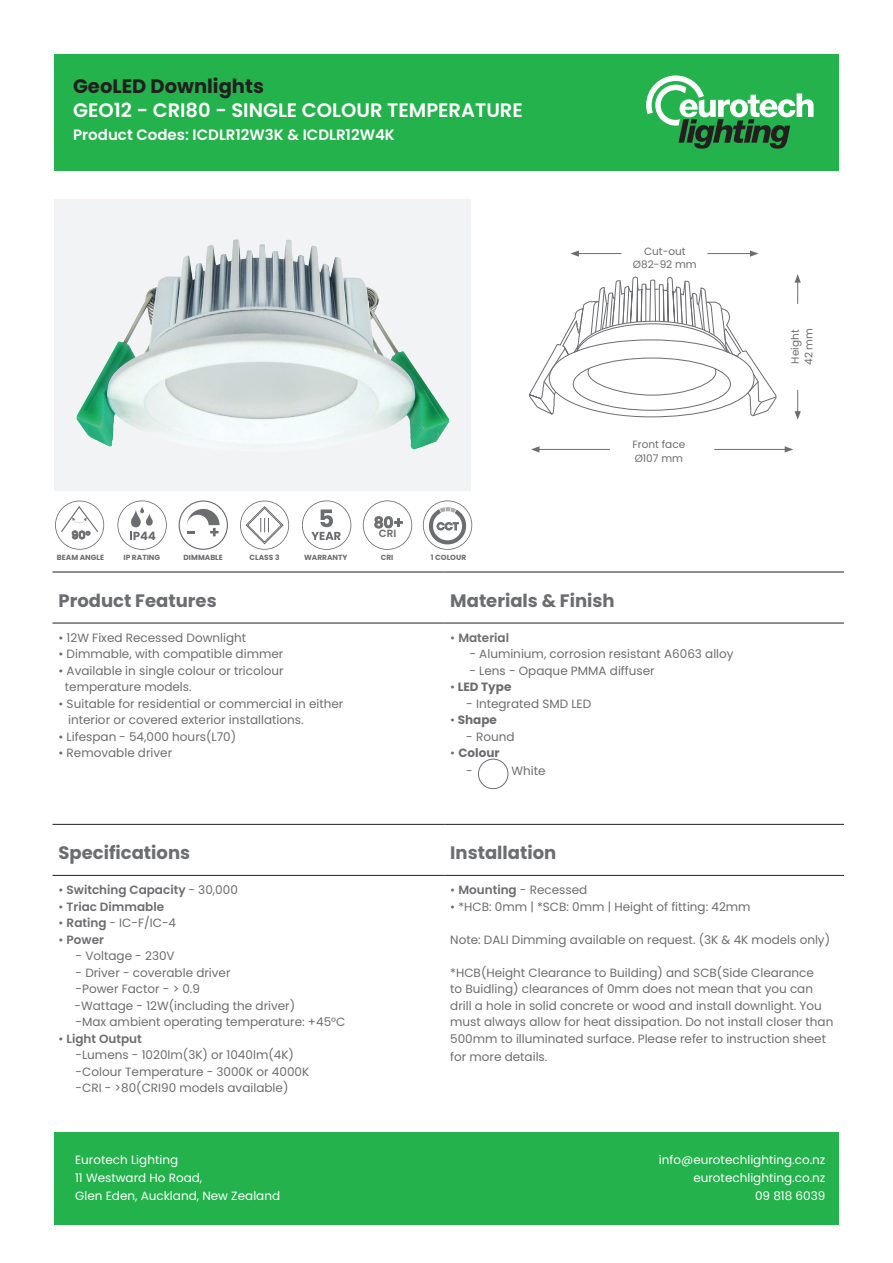
<style>
.page{position:relative;width:893px;height:1263px;background:#fff}
.page>*{position:absolute;margin:0;border:0;box-sizing:border-box;transform-origin:0 0}
.t1{font:600 19.5px "Poppins";color:#fff}
.t2{font:700 19.5px "Poppins";color:#231f20}
.t3{font:700 18px "Poppins";color:#6c6d70}
.t4{font:600 15.15px "Poppins";color:#6c6d70}
.t5{font:600 15px "Poppins";color:#fff}
.t6{font:12px/16.5px "Poppins";color:#6c6d70}
.t7{font:12px/18px "Poppins";color:#fff}
.t8{font:600 12px "Poppins";color:#6c6d70}
.t9{font:700 12px "Poppins";color:#6c6d70}
.Measurements{font:10.5px "Poppins";color:#6c6d70}
.t10{font:600 10.5px "Poppins";color:#6c6d70}
.Icon_Labels{font:700 7.5px "Poppins";color:#6c6d70}
.s1{font-weight:400}
.s2{font-weight:600}
</style>
<div class="page">
<div style="left:54px;top:54px;width:785px;height:116px;background:#23b24b"></div>
<div style="left:54px;top:1132px;width:785px;height:93px;background:#23b24b"></div>
<svg style="left:646px;top:75px;width:168px;height:74px"></svg>
<svg style="left:529px;top:276px;width:248px;height:142px"></svg>
<hr style="left:707px;top:253px;width:45px;height:1px;background:#6c6d70">
<svg style="left:750px;top:250px;width:8px;height:7px"></svg>
<hr style="left:714px;top:449px;width:73px;height:1px;background:#6c6d70">
<svg style="left:785px;top:446px;width:8px;height:6px"></svg>
<hr style="left:576px;top:253px;width:45px;height:1px;background:#6c6d70">
<svg style="left:570px;top:250px;width:9px;height:7px"></svg>
<svg style="left:795px;top:274px;width:6px;height:30px"></svg>
<svg style="left:795px;top:390px;width:6px;height:30px"></svg>
<hr style="left:537px;top:449px;width:73px;height:1px;background:#6c6d70">
<svg style="left:531px;top:446px;width:8px;height:6px"></svg>
<div style="left:54px;top:199px;width:417px;height:292px;background:#f2f3f4"></div>
<svg style="left:302px;top:500px;width:49px;height:50px"></svg>
<svg style="left:117px;top:500px;width:50px;height:50px"></svg>
<svg style="left:179px;top:500px;width:49px;height:50px"></svg>
<svg style="left:240px;top:501px;width:49px;height:49px"></svg>
<svg style="left:55px;top:501px;width:49px;height:49px"></svg>
<svg style="left:363px;top:500px;width:49px;height:50px"></svg>
<svg style="left:423px;top:500px;width:49px;height:50px"></svg>
<img style="left:76px;top:239px;width:374px;height:211px">
<hr style="left:53px;top:572px;width:391px;height:1px;background:#231f20">
<hr style="left:444px;top:572px;width:400px;height:1px;background:#231f20">
<hr style="left:53px;top:623px;width:391px;height:1px;background:#231f20">
<hr style="left:444px;top:623px;width:400px;height:1px;background:#231f20">
<hr style="left:53px;top:824px;width:391px;height:1px;background:#231f20">
<hr style="left:444px;top:824px;width:400px;height:1px;background:#231f20">
<hr style="left:53px;top:875px;width:391px;height:1px;background:#231f20">
<hr style="left:444px;top:875px;width:400px;height:1px;background:#231f20">
<div style="left:478px;top:759px;width:30px;height:30px;border:1px solid #6c6d70;border-radius:50%"></div>
<p class="t2" style="left:73px;top:74px;width:192px">GeoLED Downlights</p>
<p class="t1" style="left:73px;top:99px;width:451px">GEO12 - CRI80 - SINGLE COLOUR TEMPERATURE</p>
<p class="t5" style="left:73px;top:126px;width:323px">Product Codes: ICDLR12W3K &amp; ICDLR12W4K</p>
<p class="t4" style="left:374px;top:514px;width:31px">80+</p>
<p class="t10" style="left:379px;top:527px;width:19px">CRI</p>
<p class="t10" style="left:437px;top:520px;width:24px">CCT</p>
<p class="Icon_Labels" style="left:57px;top:553px;width:49px">BEAM ANGLE</p>
<p class="Icon_Labels" style="left:124px;top:553px;width:38px">IP RATING</p>
<p class="Icon_Labels" style="left:184px;top:553px;width:41px">DIMMABLE</p>
<p class="Icon_Labels" style="left:250px;top:553px;width:31px">CLASS 3</p>
<p class="Icon_Labels" style="left:304px;top:553px;width:45px">WARRANTY</p>
<p class="Icon_Labels" style="left:381px;top:553px;width:14px">CRI</p>
<p class="Icon_Labels" style="left:431px;top:553px;width:37px">1 COLOUR</p>
<p class="Measurements" style="left:644px;top:245px;width:43px">Cut-out</p>
<p class="Measurements" style="left:633px;top:259px;width:65px">Ø82-92 mm</p>
<p class="Measurements" style="left:632px;top:438px;width:54px">Front face</p>
<p class="Measurements" style="left:635px;top:452px;width:50px">Ø107 mm</p>
<p class="t3" style="left:59px;top:590px;width:160px">Product Features</p>
<p class="t3" style="left:450px;top:590px;width:166px">Materials &amp; Finish</p>
<p class="t6" style="left:59px;top:629px;width:189px">• 12W Fixed Recessed Downlight</p>
<p class="t6" style="left:59px;top:646px;width:226px">• Dimmable, with compatible dimmer</p>
<p class="t6" style="left:65px;top:662px;width:220px;text-indent:-6px">• Available in single colour or tricolour temperature models.</p>
<p class="t6" style="left:68px;top:695px;width:277px;text-indent:-10px">• Suitable for residential or commercial in either interior or covered exterior installations.</p>
<p class="t6" style="left:59px;top:728px;width:179px">• Lifespan - 54,000 hours(L70)</p>
<p class="t6" style="left:59px;top:745px;width:115px">• Removable driver</p>
<p class="t8" style="left:450px;top:630px;width:60px"><span class="s1">•</span> Material</p>
<p class="t6" style="left:469px;top:646px;width:266px">- Aluminium, corrosion resistant A6063 alloy</p>
<p class="t6" style="left:469px;top:662px;width:187px">- Lens - Opaque PMMA diffuser</p>
<p class="t9" style="left:450px;top:680px;width:63px"><span class="s1">•</span> LED Type</p>
<p class="t6" style="left:466px;top:695px;width:126px">- Integrated SMD LED</p>
<p class="t9" style="left:450px;top:713px;width:48px"><span class="s1">•</span> Shape</p>
<p class="t6" style="left:466px;top:728px;width:50px">- Round</p>
<p class="t9" style="left:450px;top:746px;width:51px"><span class="s1">•</span> Colour</p>
<p class="t6" style="left:466px;top:763px;width:8px">-</p>
<p class="t6" style="left:511px;top:763px;width:36px">White</p>
<p class="Measurements" style="left:789px;top:363px;width:35px;rotate:-90deg">Height</p>
<p class="Measurements" style="left:803px;top:365px;width:39px;rotate:-90deg">42 mm</p>
<p class="t3" style="left:59px;top:842px;width:133px">Specifications</p>
<p class="t3" style="left:450px;top:842px;width:108px">Installation</p>
<p class="t8" style="left:59px;top:883px;width:181px"><span class="s1">•</span> Switching Capacity <span class="s1">- 30,000</span></p>
<p class="t8" style="left:59px;top:899px;width:107px"><span class="s1">•</span> Triac Dimmable</p>
<p class="t6" style="left:59px;top:914px;width:119px">• <span class="s2">Rating</span> - IC-F/IC-4</p>
<p class="t8" style="left:59px;top:932px;width:47px"><span class="s1">•</span> Power</p>
<p class="t6" style="left:76px;top:947px;width:101px">- Voltage - 230V</p>
<p class="t6" style="left:76px;top:964px;width:157px">- Driver - coverable driver</p>
<p class="t6" style="left:75px;top:980px;width:222px">-Power Factor - &gt; 0.9<br>-Wattage - 12W(including the driver)</p>
<p class="t6" style="left:76px;top:1013px;width:271px">-Max ambient operating temperature: +45°C</p>
<p class="t8" style="left:59px;top:1031px;width:85px"><span class="s1">•</span> Light Output</p>
<p class="t6" style="left:76px;top:1046px;width:220px">-Lumens - 1020lm(3K) or 1040lm(4K)</p>
<p class="t6" style="left:76px;top:1063px;width:235px">-Colour Temperature - 3000K or 4000K</p>
<p class="t6" style="left:76px;top:1079px;width:214px">-CRI - &gt;80(CRI90 models available)</p>
<p class="t6" style="left:450px;top:881px;width:139px">• <span class="s2">Mounting</span> - Recessed</p>
<p class="t6" style="left:450px;top:898px;width:302px">• *HCB: 0mm | *SCB: 0mm | Height of fitting: 42mm</p>
<p class="t6" style="left:450px;top:931px;width:381px">Note: DALI Dimming available on request. (3K &amp; 4K models only)</p>
<p class="t6" style="left:450px;top:964px;width:385px">*HCB(Height Clearance to Building) and SCB(Side Clearance<br>to Buidling) clearances of 0mm does not mean that you can drill a hole in solid concrete or wood and install downlight. You must always allow for heat dissipation. Do not install closer than 500mm to illuminated surface. Please refer to instruction sheet</p>
<p class="t6" style="left:450px;top:1048px;width:99px">for more details.</p>
<p class="t7" style="left:75px;top:1151px;width:207px">Eurotech Lighting<br>11 Westward Ho Road,<br>Glen Eden, Auckland, New Zealand</p>
<p class="t7" style="left:659px;top:1151px;width:168px;text-align:right">info@eurotechlighting.co.nz eurotechlighting.co.nz<br>09 818 6039</p>
</div>
